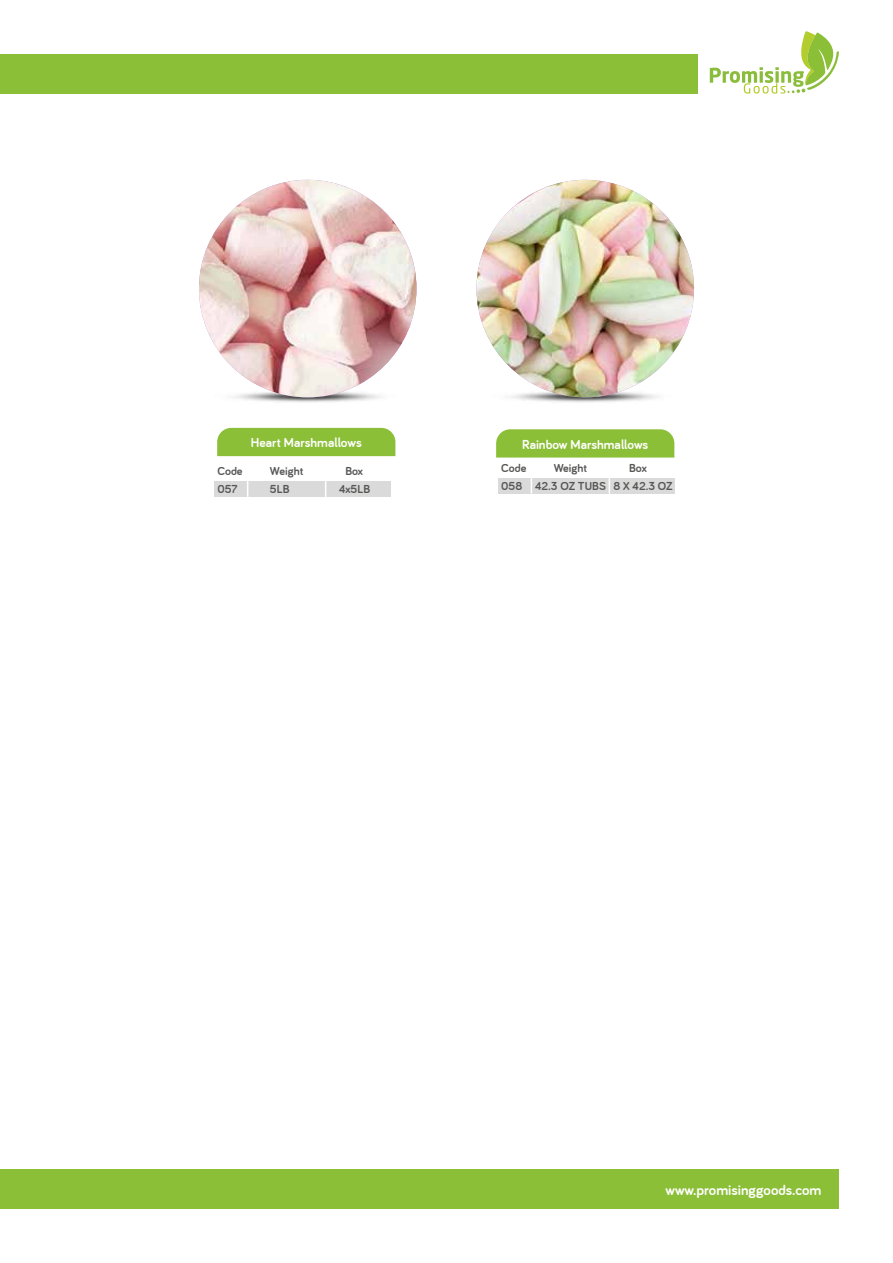
<style>
.page{position:relative;width:893px;height:1263px;background:#fff}
.page>*{position:absolute;margin:0;border:0;box-sizing:border-box;transform-origin:0 0}
.t1{font:700 15px "Bariol";color:#fff}
.t2{font:700 13.5px "Bariol";color:#fff}
.t3{font:700 12px/17.9px "Bariol";color:#575756}
</style>
<div class="page">
<div style="left:0;top:54px;width:697px;height:40px;background:#8cbf38"></div>
<svg style="left:710px;top:31px;width:129px;height:63px"></svg>
<div style="left:0;top:1169px;width:839px;height:40px;background:#8cbf38"></div>
<img style="left:511px;top:389px;width:147px;height:14px">
<img style="left:476px;top:180px;width:218px;height:217px;border-radius:109px">
<svg style="left:496px;top:429px;width:178px;height:29px;background:#90c140"></svg>
<div style="left:498px;top:478px;width:176px;height:16px;background:#dadada"></div>
<svg style="left:531px;top:478px;width:1px;height:16px"></svg>
<svg style="left:609px;top:478px;width:1px;height:16px"></svg>
<img style="left:234px;top:389px;width:147px;height:14px">
<img style="left:199px;top:180px;width:217px;height:217px;border-radius:109px">
<div style="left:217px;top:428px;width:178px;height:28px;background:#8cbf38"></div>
<div style="left:214px;top:481px;width:177px;height:16px;background:#dadada"></div>
<svg style="left:247px;top:481px;width:1px;height:16px"></svg>
<svg style="left:325px;top:481px;width:1px;height:16px"></svg>
<p class="t2" style="left:251px;top:435px;width:112px">Heart Marshmallows</p>
<p class="t3" style="left:217px;top:463px;width:27px">Code<br>057</p>
<p class="t3" style="left:270px;top:463px;width:35px">Weight</p>
<p class="t3" style="left:345px;top:463px;width:19px">Box</p>
<p class="t3" style="left:270px;top:480px;width:21px">5LB</p>
<p class="t3" style="left:339px;top:480px;width:33px">4x5LB</p>
<p class="t2" style="left:522px;top:437px;width:128px">Rainbow Marshmallows</p>
<p class="t3" style="left:501px;top:459px;width:173px">Code<br>058 42.3 OZ TUBS 8 X 42.3 OZ</p>
<p class="t3" style="left:554px;top:459px;width:35px">Weight</p>
<p class="t3" style="left:629px;top:459px;width:19px">Box</p>
<p class="t1" style="left:665px;top:1181px;width:158px">www.promisinggoods.com</p>
</div>
